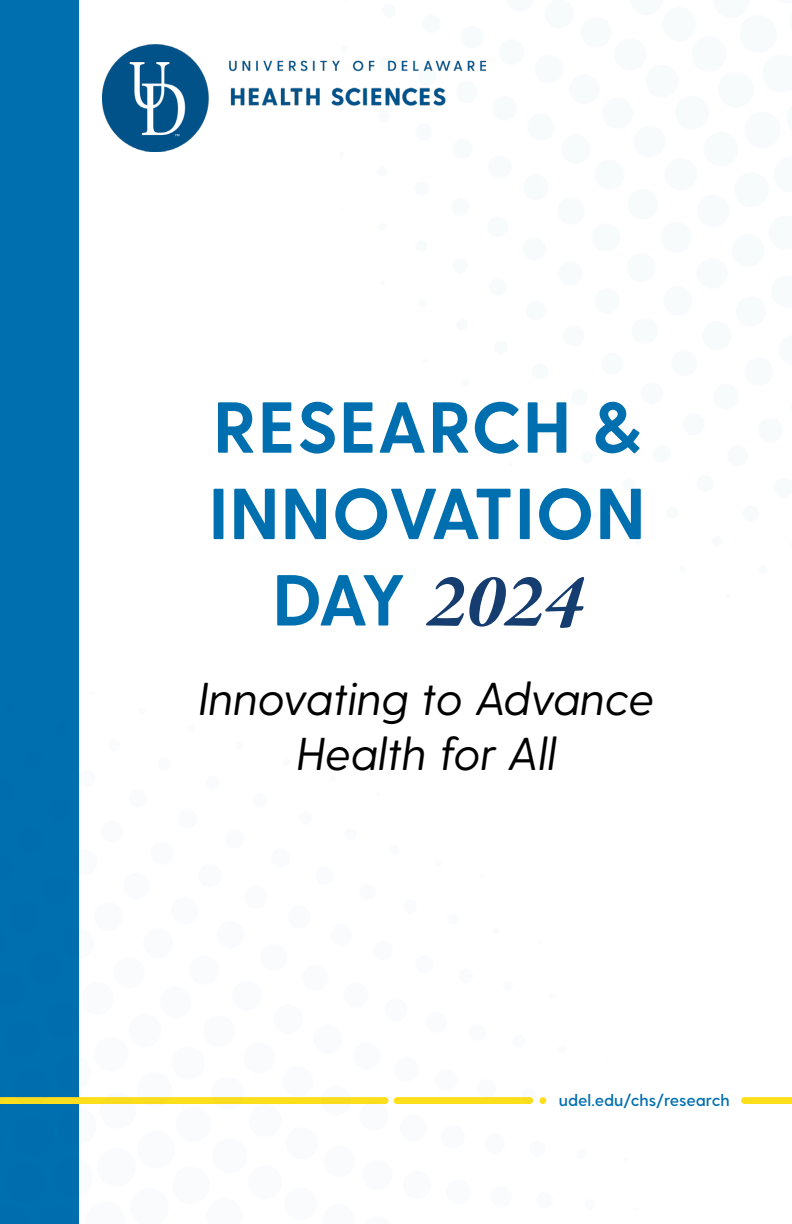
<style>
.page{position:relative;width:792px;height:1224px;background:#fff}
.page>*{position:absolute;margin:0;border:0;box-sizing:border-box;transform-origin:0 0}
.t1{font:italic 700 78px "Garamond Premr Pro";color:#163d6f}
.t2{font:700 72px/86.4px "Greycliff CF";letter-spacing:.01em;color:#006faf}
.t3{font:italic 46px/55.2px "Greycliff CF";color:#000;text-align:center}
.t4{font:600 16.4px "Greycliff CF";color:#006faf}
.s1{font-family:"Greycliff CF";font-style:normal;font-size:72px;color:#006faf}
</style>
<div class="page">
<div style="left:0;top:0;width:79px;height:1224px;background:#006faf"></div>
<img style="left:0;top:1097px;width:792px;height:7px">
<img style="left:102px;top:45px;width:383px;height:106px">
<p class="t2" style="left:209px;top:387px;width:439px">RESEARCH &amp;<br>INNOVATION</p>
<p class="t1" style="left:272px;top:553px;width:312px"><span class="s1">DAY</span> 2024</p>
<p class="t3" style="left:199px;top:671px;width:457px">Innovating to Advance<br>Health for All</p>
<p class="t4" style="left:559px;top:1090px;width:173px">udel.edu/chs/research</p>
</div>
